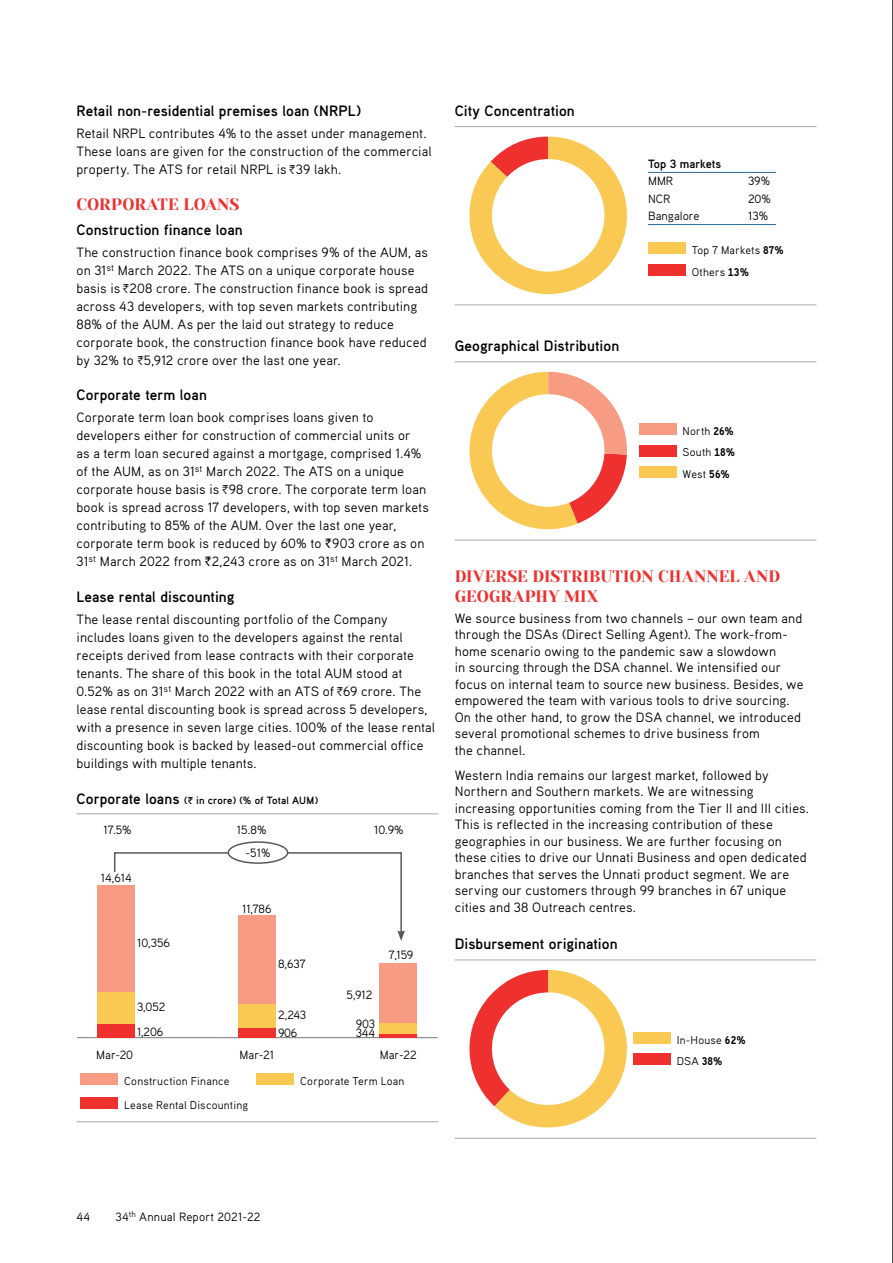
<style>
.page{position:relative;width:893px;height:1263px;background:#fff}
.page>*{position:absolute;margin:0;border:0;box-sizing:border-box;transform-origin:0 0}
.t1{font:16.5px/20.7px "Yeseva One";letter-spacing:.005em;color:#ee312f}
.t2{font:700 15px "Aaux Pro";letter-spacing:.005em;color:#000}
.t3{font:13.5px/18px "Aaux Pro";letter-spacing:.01em;color:#000}
.t4{font:12px/9.3px "Aaux Pro";color:#000}
.t5{font:12px "Aaux Pro";letter-spacing:.02em;color:#000}
.t6{font:700 12px "Aaux Pro";color:#000}
.t7{font:11.25px/21.5px "Aaux Pro";letter-spacing:.015em;color:#000}
.t8{font:700 10.5px "Aaux Pro";letter-spacing:.015em;color:#000}
.s1{font-family:"ITF Rupee"}
.s2{font-family:"Rupee"}
.s3{font-size:15px}
.s4{font-family:"ITF Rupee";font-weight:400}
.s5{font-family:"Aaux Next";font-weight:700}
</style>
<div class="page">
<div style="left:81px;top:1073px;width:37px;height:12px;background:#f79b82"></div>
<div style="left:257px;top:1073px;width:37px;height:12px;background:#f9c954"></div>
<div style="left:81px;top:1097px;width:37px;height:11px;background:#ee312f"></div>
<hr style="left:77px;top:1037px;width:361px;height:1px;background:#77787b">
<div style="left:97px;top:886px;width:38px;height:107px;background:#f79b82"></div>
<div style="left:97px;top:993px;width:38px;height:31px;background:#f9c954"></div>
<div style="left:97px;top:1024px;width:38px;height:13px;background:#ee312f"></div>
<div style="left:238px;top:915px;width:38px;height:89px;background:#f79b82"></div>
<div style="left:238px;top:1004px;width:38px;height:24px;background:#f9c954"></div>
<div style="left:238px;top:1028px;width:38px;height:9px;background:#ee312f"></div>
<div style="left:380px;top:963px;width:37px;height:60px;background:#f79b82"></div>
<hr style="left:380px;top:1034px;width:37px;height:3px;background:#ee312f">
<svg style="left:113px;top:851px;width:292px;height:90px"></svg>
<div style="left:228px;top:842px;width:60px;height:21px;background:#fff;border-radius:50%"></div>
<div style="left:228px;top:841px;width:60px;height:23px;border:2px solid #58595b;border-radius:50%"></div>
<div style="left:380px;top:1023px;width:37px;height:11px;background:#f9c954"></div>
<hr style="left:77px;top:1121px;width:361px;height:1px;background:#aba7a7">
<hr style="left:77px;top:813px;width:361px;height:1px;background:#aba7a7">
<hr style="left:455px;top:126px;width:361px;height:1px;background:#aba7a7">
<hr style="left:455px;top:305px;width:361px;height:1px;background:#aba7a7">
<div style="left:648px;top:242px;width:38px;height:12px;background:#f9c954"></div>
<div style="left:648px;top:264px;width:38px;height:12px;background:#ee312f"></div>
<hr style="left:648px;top:172px;width:100px;height:1px;background:#2a6c97">
<svg style="left:748px;top:172px;width:28px;height:1px"></svg>
<hr style="left:648px;top:224px;width:100px;height:1px;background:#2a6c97">
<svg style="left:748px;top:224px;width:28px;height:1px"></svg>
<svg style="left:469px;top:137px;width:158px;height:157px"></svg>
<div style="left:492px;top:159px;width:112px;height:113px;background:#fff;border-radius:50%"></div>
<hr style="left:455px;top:361px;width:361px;height:1px;background:#aba7a7">
<hr style="left:455px;top:540px;width:361px;height:1px;background:#aba7a7">
<div style="left:639px;top:423px;width:37px;height:12px;background:#f79b82"></div>
<div style="left:639px;top:445px;width:37px;height:11px;background:#ee312f"></div>
<div style="left:639px;top:466px;width:37px;height:12px;background:#f9c954"></div>
<svg style="left:459px;top:372px;width:168px;height:168px"></svg>
<div style="left:492px;top:394px;width:112px;height:113px;background:#fff;border-radius:50%"></div>
<hr style="left:455px;top:959px;width:361px;height:1px;background:#aba7a7">
<hr style="left:455px;top:1138px;width:361px;height:1px;background:#aba7a7">
<svg style="left:469px;top:970px;width:158px;height:157px"></svg>
<div style="left:633px;top:1032px;width:37px;height:12px;background:#f9c954"></div>
<div style="left:633px;top:1053px;width:37px;height:12px;background:#ee312f"></div>
<div style="left:492px;top:992px;width:112px;height:113px;background:#fff;border-radius:50%"></div>
<hr style="left:892px;top:0;width:1px;height:1263px;background:#000">
<p class="t2" style="left:77px;top:101px;width:286px">Retail non-residential premises loan (NRPL)</p>
<p class="t3" style="left:77px;top:124px;width:357px">Retail NRPL contributes 4% to the asset under management.<br>These loans are given for the construction of the commercial property. The ATS for retail NRPL is <span class="s1">H</span>39 lakh.</p>
<p class="t1" style="left:77px;top:194px;width:164px">CORPORATE LOANS</p>
<p class="t2" style="left:77px;top:220px;width:168px">Construction finance loan</p>
<p class="t3" style="left:77px;top:243px;width:353px">The construction finance book comprises 9% of the AUM, as on 31<sup>st</sup> March 2022. The ATS on a unique corporate house basis is <span class="s1">H</span>208 crore. The construction finance book is spread across 43 developers, with top seven markets contributing 88% of the AUM. As per the laid out strategy to reduce corporate book, the construction finance book have reduced by 32% to <span class="s1">H</span>5,912 crore over the last one year.</p>
<p class="t2" style="left:77px;top:385px;width:132px">Corporate term loan</p>
<p class="t3" style="left:77px;top:408px;width:354px">Corporate term loan book comprises loans given to developers either for construction of commercial units or<br>as a term loan secured against a mortgage, comprised 1.4% of the AUM, as on 31<sup>st</sup> March 2022. The ATS on a unique corporate house basis is <span class="s1">H</span>98 crore. The corporate term loan book is spread across 17 developers, with top seven markets contributing to 85% of the AUM. Over the last one year, corporate term book is reduced by 60% to <span class="s2">`</span>903 crore as on 31<sup>st</sup> March 2022 from <span class="s2">`</span>2,243 crore as on 31<sup>st</sup> March 2021.</p>
<p class="t2" style="left:77px;top:587px;width:159px">Lease rental discounting</p>
<p class="t3" style="left:77px;top:610px;width:360px">The lease rental discounting portfolio of the Company includes loans given to the developers against the rental receipts derived from lease contracts with their corporate tenants. The share of this book in the total AUM stood at 0.52% as on 31<sup>st</sup> March 2022 with an ATS of <span class="s1">H</span>69 crore. The lease rental discounting book is spread across 5 developers, with a presence in seven large cities. 100% of the lease rental discounting book is backed by leased-out commercial office buildings with multiple tenants.</p>
<p class="t8" style="left:77px;top:794px;width:243px"><span class="s3">Corporate loans</span> (<span class="s4">J</span> in crore) (% of Total AUM)</p>
<p class="t4" style="left:103px;top:824px;width:30px">17.5%</p>
<p class="t4" style="left:237px;top:824px;width:31px">15.8%</p>
<p class="t4" style="left:374px;top:824px;width:31px">10.9%</p>
<p class="t4" style="left:245px;top:847px;width:27px">-51%</p>
<p class="t4" style="left:101px;top:873px;width:32px">14,614</p>
<p class="t4" style="left:137px;top:937px;width:35px">10,356</p>
<p class="t4" style="left:137px;top:1002px;width:30px">3,052</p>
<p class="t4" style="left:137px;top:1026px;width:28px">1,206</p>
<p class="t4" style="left:96px;top:1049px;width:39px">Mar-20</p>
<p class="t4" style="left:242px;top:904px;width:31px">11,786</p>
<p class="t4" style="left:278px;top:958px;width:29px">8,637</p>
<p class="t4" style="left:278px;top:1010px;width:30px">2,243</p>
<p class="t4" style="left:278px;top:1028px;width:21px">906</p>
<p class="t4" style="left:240px;top:1049px;width:36px">Mar-21</p>
<p class="t4" style="left:347px;top:990px;width:28px">5,912</p>
<p class="t4" style="left:356px;top:1019px;width:21px">903<br>344</p>
<p class="t4" style="left:389px;top:950px;width:26px">7,159</p>
<p class="t4" style="left:380px;top:1049px;width:39px">Mar-22</p>
<p class="t7" style="left:124px;top:1070px;width:107px">Construction Finance</p>
<p class="t7" style="left:300px;top:1070px;width:106px">Corporate Term Loan</p>
<p class="t7" style="left:124px;top:1093px;width:125px">Lease Rental Discounting</p>
<p class="t2" style="left:455px;top:101px;width:122px">City Concentration</p>
<p class="t2" style="left:455px;top:336px;width:166px">Geographical Distribution</p>
<p class="t6" style="left:648px;top:156px;width:75px">Top 3 markets</p>
<p class="t4" style="left:648px;top:176px;width:27px">MMR</p>
<p class="t4" style="left:748px;top:176px;width:24px">39%</p>
<p class="t4" style="left:648px;top:193px;width:24px">NCR</p>
<p class="t4" style="left:748px;top:193px;width:24px">20%</p>
<p class="t4" style="left:648px;top:211px;width:53px">Bangalore</p>
<p class="t4" style="left:748px;top:211px;width:22px">13%</p>
<p class="t7" style="left:692px;top:239px;width:94px">Top 7 Markets <span class="s5">87%<br></span>Others <span class="s5">13%</span></p>
<p class="t7" style="left:682px;top:420px;width:54px">North <span class="s5">26%<br></span>South <span class="s5">18%<br></span>West <span class="s5">56%</span></p>
<p class="t1" style="left:455px;top:565px;width:327px">DIVERSE DISTRIBUTION CHANNEL AND<br>GEOGRAPHY MIX</p>
<p class="t3" style="left:455px;top:610px;width:350px;line-height:16.5px">We source business from two channels – our own team and through the DSAs (Direct Selling Agent). The work-from&shy;home scenario owing to the pandemic saw a slowdown<br>in sourcing through the DSA channel. We intensified our focus on internal team to source new business. Besides, we empowered the team with various tools to drive sourcing.<br>On the other hand, to grow the DSA channel, we introduced several promotional schemes to drive business from<br>the channel.</p>
<p class="t3" style="left:455px;top:766px;width:356px;line-height:16.5px">Western India remains our largest market, followed by Northern and Southern markets. We are witnessing increasing opportunities coming from the Tier II and III cities.<br>This is reflected in the increasing contribution of these geographies in our business. We are further focusing on these cities to drive our Unnati Business and open dedicated branches that serves the Unnati product segment. We are serving our customers through 99 branches in 67 unique cities and 38 Outreach centres.</p>
<p class="t2" style="left:455px;top:934px;width:164px">Disbursement origination</p>
<p class="t7" style="left:677px;top:1029px;width:71px">In-House <span class="s5">62%<br></span>DSA <span class="s5">38%</span></p>
<p class="t4" style="left:77px;top:1212px;width:15px">44</p>
<p class="t5" style="left:116px;top:1209px;width:147px">34<sup>th</sup> Annual Report 2021-22</p>
</div>
